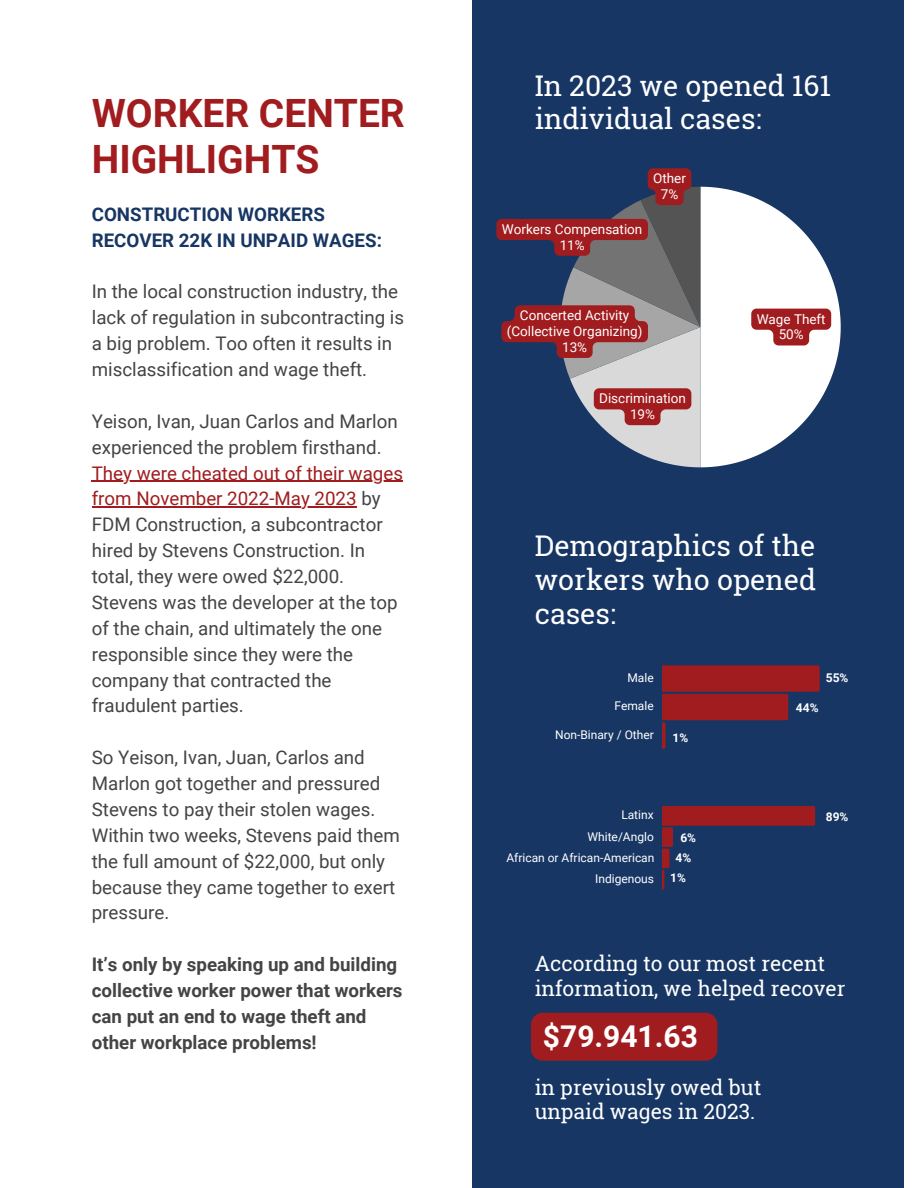
<style>
.page{position:relative;width:918px;height:1188px;background:#fff}
.page>*{position:absolute;margin:0;border:0;box-sizing:border-box;transform-origin:0 0}
.t1{font:700 39px/46.2px "Roboto";color:#a11c1f}
.t2{font:700 30px "Roboto";color:#fff}
.t3{font:28.5px/33.8px "Roboto Slab";color:#fff}
.t4{font:21px/24.8px "Roboto Slab";color:#fff}
.t5{font:18.75px/25.8px "Roboto";color:#444}
.t6{font:700 18.75px/25.8px "Roboto";color:#444}
.t7{font:700 18.75px/25.8px "Roboto";color:#173664}
.t8{font:13.5px/15.8px "Roboto";color:#fff;text-align:center}
.t9{font:12px/21.3px "Roboto";color:#fff;text-align:right}
.t10{font:700 12px "Roboto";color:#fff}
.s1{color:#a11c1f}
</style>
<div class="page">
<div style="left:473px;top:0;width:431px;height:1188px;background:#173664"></div>
<svg style="left:663px;top:665px;width:157px;height:84px"></svg>
<svg style="left:663px;top:806px;width:152px;height:84px"></svg>
<hr style="left:92px;top:481px;width:311px;height:1px;background:#a11c1f">
<hr style="left:92px;top:507px;width:265px;height:1px;background:#a11c1f">
<div style="left:531px;top:1013px;width:186px;height:48px;background:#a11c1f"></div>
<svg style="left:496px;top:168px;width:345px;height:299px"></svg>
<h1 class="t1" style="left:92px;top:90px;width:315px">WORKER CENTER<br>HIGHLIGHTS</h1>
<p class="t7" style="left:92px;top:202px;width:292px">CONSTRUCTION WORKERS<br>RECOVER 22K IN UNPAID WAGES:</p>
<p class="t5" style="left:92px;top:279px;width:314px">In the local construction industry, the lack of regulation in subcontracting is a big problem. Too often it results in misclassification and wage theft.</p>
<p class="t5" style="left:92px;top:409px;width:308px">Yeison, Ivan, Juan Carlos and Marlon experienced the problem firsthand.</p>
<p class="t5" style="left:92px;top:460px;width:313px"><span class="s1">They were cheated out of their wages from November 2022-May 2023</span> by<br>FDM Construction, a subcontractor hired by Stevens Construction. In total, they were owed $22,000.<br>Stevens was the developer at the top of the chain, and ultimately the one responsible since they were the company that contracted the fraudulent parties.</p>
<p class="t5" style="left:92px;top:745px;width:310px">So Yeison, Ivan, Juan, Carlos and<br>Marlon got together and pressured<br>Stevens to pay their stolen wages.<br>Within two weeks, Stevens paid them the full amount of $22,000, but only because they came together to exert pressure.</p>
<p class="t6" style="left:92px;top:952px;width:312px">It’s only by speaking up and building collective worker power that workers can put an end to wage theft and other workplace problems!</p>
<h3 class="t3" style="left:535px;top:68px;width:298px">In 2023 we opened 161 individual cases:</h3>
<p class="t8" style="left:502px;top:221px;width:142px">Workers Compensation<br>11%</p>
<p class="t8" style="left:653px;top:171px;width:34px">Other<br>7%</p>
<p class="t8" style="left:507px;top:308px;width:137px">Concerted Activity (Collective Organizing)<br>13%</p>
<p class="t8" style="left:599px;top:391px;width:88px">Discrimination<br>19%</p>
<p class="t8" style="left:757px;top:311px;width:71px">Wage Theft<br>50%</p>
<h3 class="t3" style="left:535px;top:528px;width:283px;text-align:justify">Demographics of the workers who opened cases:</h3>
<p class="t9" style="left:627px;top:667px;width:28px">Male</p>
<p class="t9" style="left:615px;top:696px;width:41px">Female</p>
<p class="t9" style="left:555px;top:724px;width:100px">Non-Binary / Other</p>
<p class="t10" style="left:673px;top:731px;width:17px">1%</p>
<p class="t10" style="left:796px;top:701px;width:24px">44%</p>
<p class="t10" style="left:826px;top:671px;width:24px">55%</p>
<p class="t9" style="left:506px;top:805px;width:150px">Latinx<br>White/Anglo<br>African or African-American<br>Indigenous</p>
<p class="t10" style="left:680px;top:831px;width:17px">6%</p>
<p class="t10" style="left:676px;top:851px;width:17px">4%</p>
<p class="t10" style="left:670px;top:871px;width:17px">1%</p>
<p class="t10" style="left:826px;top:810px;width:24px">89%</p>
<p class="t4" style="left:535px;top:950px;width:312px">According to our most recent information, we helped recover</p>
<h2 class="t2" style="left:543px;top:1019px;width:157px">$79.941.63</h2>
<p class="t4" style="left:535px;top:1074px;width:228px">in previously owed but unpaid wages in 2023.</p>
</div>
